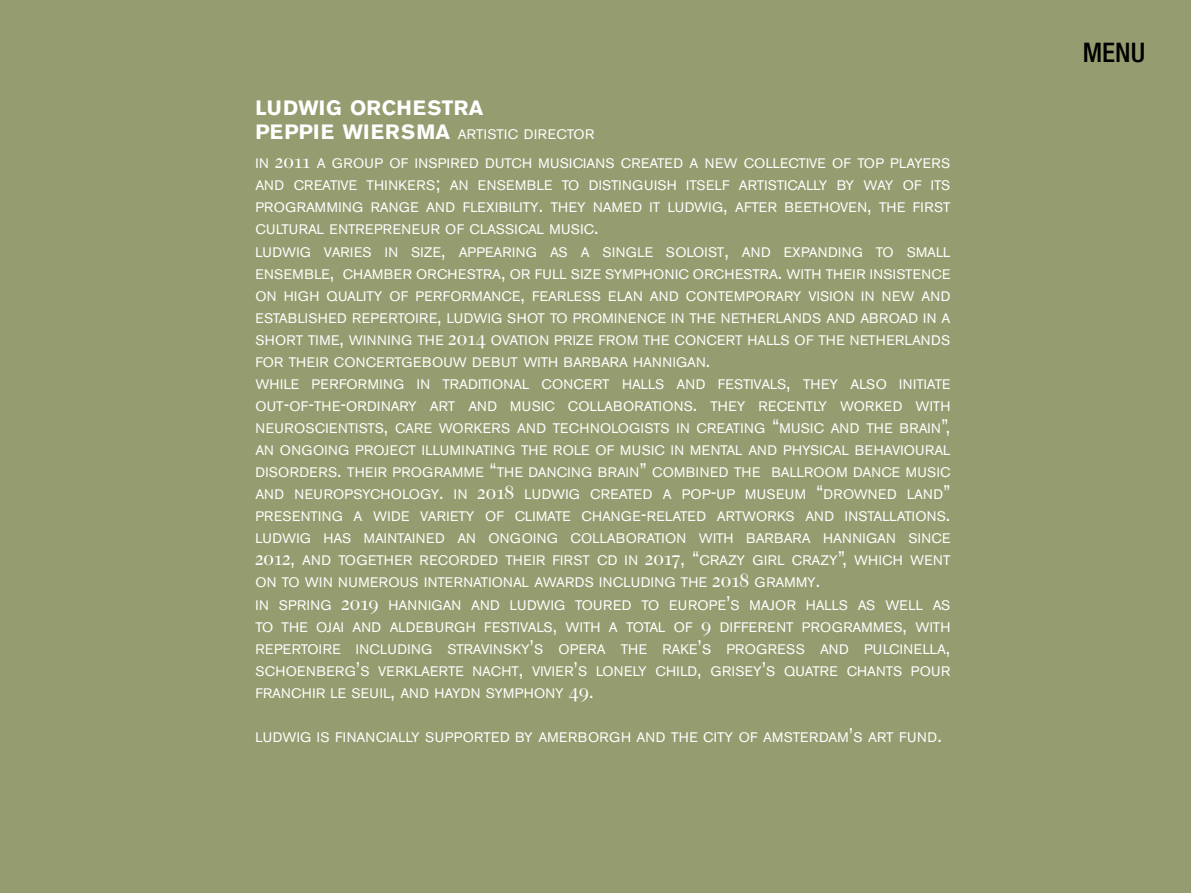
<style>
.page{position:relative;width:1191px;height:893px;background:#959c6f}
.page>*{position:absolute;margin:0;border:0;box-sizing:border-box;transform-origin:0 0}
.t1{font:500 condensed 27px "Helvetica Neue";color:#000}
.t2{font:700 20.55px "Akzidenz Grotesk BE";letter-spacing:.015em;color:#fff}
.t3{font:13.65px/22px "Akzidenz Grotesk BE";letter-spacing:.02em;color:#fff}
.s1{font-weight:700;font-size:20.55px}
.s2{font-family:"Caslon Two Twenty Four Expert BQ";font-size:19.65px}
.s3{font-size:19.65px}
</style>
<div class="page">
<h2 class="t2" style="left:255px;top:96px;width:229px">LUDWIG ORCHESTRA</h2>
<p class="t3" style="left:255px;top:120px;width:696px;line-height:29px"><span class="s1">PEPPIE WIERSMA</span> ARTISTIC DIRECTOR<br>IN <span class="s2">2011</span> A GROUP OF INSPIRED DUTCH MUSICIANS CREATED A NEW COLLECTIVE OF TOP PLAYERS</p>
<p class="t3" style="left:255px;top:175px;width:696px">AND CREATIVE THINKERS<span class="s3">;</span> AN ENSEMBLE TO DISTINGUISH ITSELF ARTISTICALLY BY WAY OF ITS PROGRAMMING RANGE AND FLEXIBILITY<span class="s3">.</span> THEY NAMED IT LUDWIG<span class="s3">,</span> AFTER BEETHOVEN<span class="s3">,</span> THE FIRST CULTURAL ENTREPRENEUR OF CLASSICAL MUSIC<span class="s3">.<br></span>LUDWIG VARIES IN SIZE<span class="s3">,</span> APPEARING AS A SINGLE SOLOIST<span class="s3">,</span> AND EXPANDING TO SMALL ENSEMBLE<span class="s3">,</span> CHAMBER ORCHESTRA<span class="s3">,</span> OR FULL SIZE SYMPHONIC ORCHESTRA<span class="s3">.</span> WITH THEIR INSISTENCE ON HIGH QUALITY OF PERFORMANCE<span class="s3">,</span> FEARLESS ELAN AND CONTEMPORARY VISION IN NEW AND ESTABLISHED REPERTOIRE<span class="s3">,</span> LUDWIG SHOT TO PROMINENCE IN THE NETHERLANDS AND ABROAD IN A SHORT TIME<span class="s3">,</span> WINNING THE <span class="s2">2014</span> OVATION PRIZE FROM THE CONCERT HALLS OF THE NETHERLANDS FOR THEIR CONCERTGEBOUW DEBUT WITH BARBARA HANNIGAN<span class="s3">.<br></span>WHILE PERFORMING IN TRADITIONAL CONCERT HALLS AND FESTIVALS<span class="s3">,</span> THEY ALSO INITIATE OUT<span class="s3">-</span>OF<span class="s3">-</span>THE<span class="s3">-</span>ORDINARY ART AND MUSIC COLLABORATIONS<span class="s3">.</span> THEY RECENTLY WORKED WITH NEUROSCIENTISTS<span class="s3">,</span> CARE WORKERS AND TECHNOLOGISTS IN CREATING <span class="s3">“</span>MUSIC AND THE BRAIN<span class="s3">”, </span>AN ONGOING PROJECT ILLUMINATING THE ROLE OF MUSIC IN MENTAL AND PHYSICAL BEHAVIOURAL DISORDERS<span class="s3">.</span> THEIR PROGRAMME <span class="s3">“</span>THE DANCING BRAIN<span class="s3">”</span> COMBINED THE BALLROOM DANCE MUSIC AND NEUROPSYCHOLOGY<span class="s3">.</span> IN <span class="s2">2018</span> LUDWIG CREATED A POP<span class="s3">-</span>UP MUSEUM <span class="s3">“</span>DROWNED LAND<span class="s3">” </span>PRESENTING A WIDE VARIETY OF CLIMATE CHANGE<span class="s3">-</span>RELATED ARTWORKS AND INSTALLATIONS<span class="s3">.<br></span>LUDWIG HAS MAINTAINED AN ONGOING COLLABORATION WITH BARBARA HANNIGAN SINCE <span class="s2">2012</span><span class="s3">,</span> AND TOGETHER RECORDED THEIR FIRST CD IN <span class="s2">2017</span><span class="s3">, “</span>CRAZY GIRL CRAZY<span class="s3">”,</span> WHICH WENT ON TO WIN NUMEROUS INTERNATIONAL AWARDS INCLUDING THE <span class="s2">2018</span> GRAMMY<span class="s3">.<br></span>IN SPRING <span class="s2">2019</span> HANNIGAN AND LUDWIG TOURED TO EUROPE<span class="s3">’</span>S MAJOR HALLS AS WELL AS TO THE OJAI AND ALDEBURGH FESTIVALS<span class="s3">,</span> WITH A TOTAL OF <span class="s2">9</span> DIFFERENT PROGRAMMES<span class="s3">,</span> WITH REPERTOIRE INCLUDING STRAVINSKY<span class="s3">’</span>S OPERA THE RAKE<span class="s3">’</span>S PROGRESS AND PULCINELLA<span class="s3">, </span>SCHOENBERG<span class="s3">’</span>S VERKLAERTE NACHT<span class="s3">,</span> VIVIER<span class="s3">’</span>S LONELY CHILD<span class="s3">,</span> GRISEY<span class="s3">’</span>S QUATRE CHANTS POUR FRANCHIR LE SEUIL<span class="s3">,</span> AND HAYDN SYMPHONY <span class="s2">49</span><span class="s3">.</span></p>
<p class="t3" style="left:255px;top:726px;width:688px">LUDWIG IS FINANCIALLY SUPPORTED BY AMERBORGH AND THE CITY OF AMSTERDAM<span class="s3">’</span>S ART FUND<span class="s3">.</span></p>
<h1 class="t1" style="left:1082px;top:36px;width:64px">MENU</h1>
</div>
